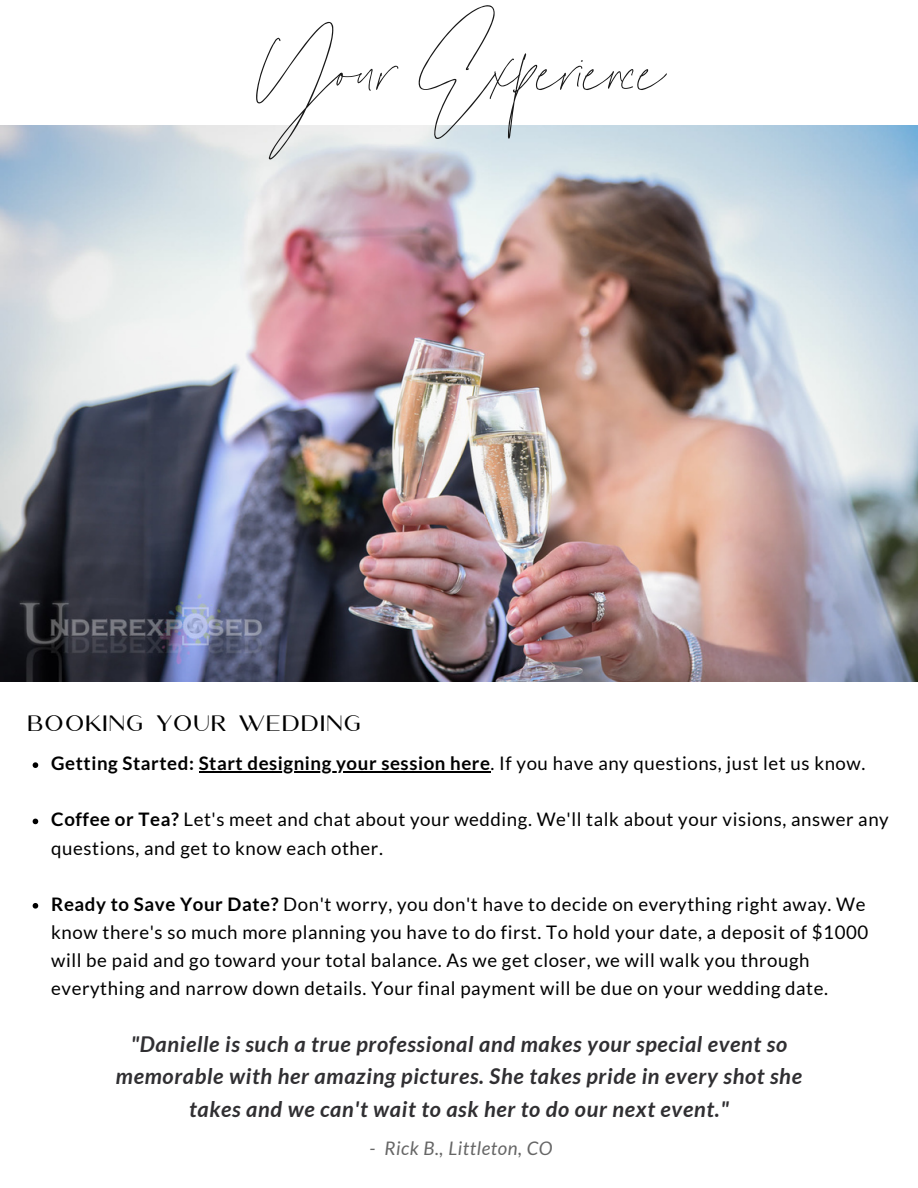
<style>
.page{position:relative;width:918px;height:1188px;background:#fff}
.page>*{position:absolute;margin:0;border:0;box-sizing:border-box;transform-origin:0 0}
.t1{font:123.9px "Amoret Script";color:#181818}
.t2{font:italic 700 21.75px/32.7px "Lato";letter-spacing:.03em;color:#302f32;text-align:center}
.t3{font:19.5px "Amoret Sans";letter-spacing:.03em;color:#000}
.t4{font:18.75px/28.2px "Lato";letter-spacing:.03em;color:#000}
.t5{font:700 18.75px "Lato";letter-spacing:.03em;color:#000}
.t6{font:italic 18.75px "Lato";letter-spacing:.03em;color:#666}
.s1{font-weight:400}
.s2{font-weight:700}
</style>
<div class="page">
<img style="left:0;top:125px;width:918px;height:556px">
<svg style="left:33px;top:762px;width:5px;height:6px"></svg>
<hr style="left:199px;top:771px;width:292px;height:1px;background:#000">
<svg style="left:33px;top:819px;width:5px;height:5px"></svg>
<svg style="left:33px;top:903px;width:5px;height:6px"></svg>
<h1 class="t1" style="left:252px;top:-8px;width:416px">Your Experience</h1>
<p class="t3" style="left:27px;top:712px;width:336px">BOOKING YOUR WEDDING</p>
<p class="t5" style="left:51px;top:752px;width:816px">Getting Started: Start designing your session here<span class="s1">. If you have any questions, just let us know.</span></p>
<p class="t4" style="left:51px;top:805px;width:839px"><span class="s2">Coffee or Tea?</span> Let's meet and chat about your wedding. We'll talk about your visions, answer any questions, and get to know each other.</p>
<p class="t4" style="left:51px;top:889px;width:819px"><span class="s2">Ready to Save Your Date?</span> Don't worry, you don't have to decide on everything right away. We know there's so much more planning you have to do first. To hold your date, a deposit of $1000 will be paid and go toward your total balance. As we get closer, we will walk you through everything and narrow down details. Your final payment will be due on your wedding date.</p>
<p class="t2" style="left:116px;top:1027px;width:688px">"Danielle is such a true professional and makes your special event so memorable with her amazing pictures. She takes pride in every shot she takes and we can't wait to ask her to do our next event."</p>
<p class="t6" style="left:369px;top:1136px;width:185px">- Rick B., Littleton, CO</p>
</div>
